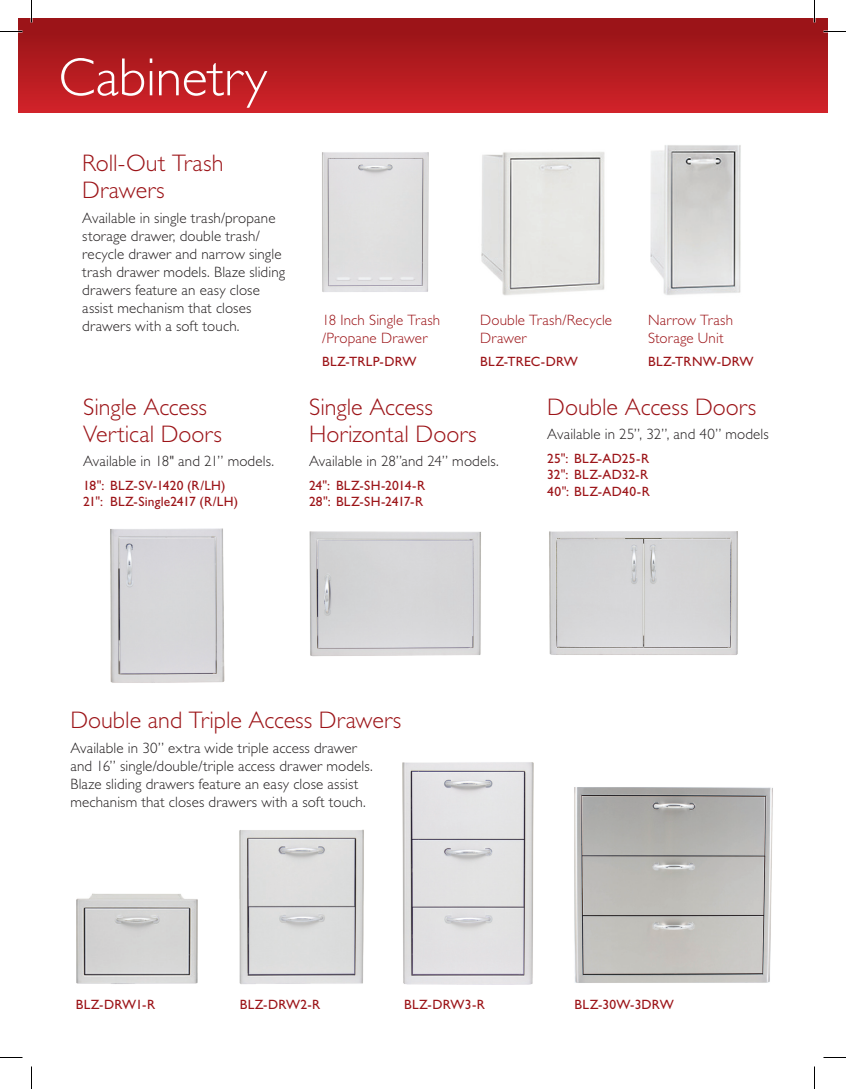
<style>
.page{position:relative;width:846px;height:1089px;background:#fff}
.page>*{position:absolute;margin:0;border:0;box-sizing:border-box;transform-origin:0 0}
.t1{font:300 54px "Gill Sans Std";color:#fff}
.t2{font:300 24px/27px "Gill Sans Std";color:#9c1418}
.t3{font:300 15px/18px "Gill Sans Std";letter-spacing:.01em;color:#231f20}
.t4{font:300 15px/18px "Gill Sans Std";letter-spacing:.01em;color:#9c1418}
.t5{font:13.5px/16.5px "Gill Sans Std";letter-spacing:.015em;color:#9c1418}
</style>
<div class="page">
<div style="left:18px;top:18px;width:810px;height:94px;background:linear-gradient(to bottom,#941316,#cf2229)"></div>
<img style="left:239px;top:829px;width:125px;height:155px">
<img style="left:76px;top:893px;width:122px;height:91px">
<img style="left:574px;top:787px;width:199px;height:196px">
<img style="left:650px;top:145px;width:91px;height:150px">
<img style="left:481px;top:152px;width:124px;height:144px">
<img style="left:402px;top:762px;width:132px;height:223px">
<img style="left:549px;top:531px;width:189px;height:124px">
<img style="left:322px;top:152px;width:107px;height:140px">
<img style="left:110px;top:528px;width:115px;height:155px">
<img style="left:309px;top:531px;width:172px;height:126px">
<svg style="left:0;top:31px;width:22px;height:1px"></svg>
<svg style="left:824px;top:31px;width:22px;height:1px"></svg>
<svg style="left:0;top:1057px;width:22px;height:1px"></svg>
<svg style="left:824px;top:1057px;width:22px;height:1px"></svg>
<svg style="left:31px;top:0;width:1px;height:22px"></svg>
<svg style="left:31px;top:1066px;width:1px;height:23px"></svg>
<svg style="left:814px;top:0;width:1px;height:22px"></svg>
<svg style="left:814px;top:1066px;width:1px;height:23px"></svg>
<h1 class="t1" style="left:58px;top:47px;width:210px">Cabinetry</h1>
<h2 class="t2" style="left:82px;top:150px;width:143px">Roll-Out Trash<br>Drawers</h2>
<p class="t3" style="left:82px;top:209px;width:204px">Available in single trash/propane storage drawer, double trash/ recycle drawer and narrow single trash drawer models. Blaze sliding drawers feature an easy close assist mechanism that closes drawers with a soft touch.</p>
<h2 class="t2" style="left:83px;top:393px;width:140px">Single Access<br>Vertical Doors</h2>
<p class="t3" style="left:83px;top:453px;width:193px">Available in 18" and 21” models.</p>
<p class="t5" style="left:83px;top:477px;width:156px">18": BLZ-SV-1420 (R/LH)<br>21": BLZ-Single2417 (R/LH)</p>
<p class="t4" style="left:322px;top:311px;width:120px">18 Inch Single Trash /Propane Drawer</p>
<p class="t5" style="left:322px;top:353px;width:96px">BLZ-TRLP-DRW</p>
<p class="t4" style="left:480px;top:311px;width:133px">Double Trash/Recycle<br>Drawer</p>
<p class="t5" style="left:480px;top:353px;width:99px">BLZ-TREC-DRW</p>
<p class="t4" style="left:648px;top:311px;width:86px">Narrow Trash<br>Storage Unit</p>
<p class="t5" style="left:648px;top:353px;width:107px">BLZ-TRNW-DRW</p>
<h2 class="t2" style="left:309px;top:393px;width:169px">Single Access<br>Horizontal Doors</h2>
<p class="t3" style="left:309px;top:453px;width:191px">Available in 28”and 24” models.</p>
<p class="t5" style="left:309px;top:477px;width:118px">24": BLZ-SH-2014-R<br>28": BLZ-SH-2417-R</p>
<h2 class="t2" style="left:547px;top:393px;width:210px">Double Access Doors</h2>
<p class="t3" style="left:547px;top:426px;width:223px">Available in 25”, 32”, and 40” models</p>
<p class="t5" style="left:547px;top:450px;width:104px">25": BLZ-AD25-R<br>32": BLZ-AD32-R<br>40": BLZ-AD40-R</p>
<h2 class="t2" style="left:70px;top:707px;width:332px">Double and Triple Access Drawers</h2>
<p class="t3" style="left:70px;top:739px;width:304px">Available in 30” extra wide triple access drawer and 16” single/double/triple access drawer models.<br>Blaze sliding drawers feature an easy close assist mechanism that closes drawers with a soft touch.</p>
<p class="t5" style="left:76px;top:996px;width:81px">BLZ-DRW1-R</p>
<p class="t5" style="left:240px;top:996px;width:82px">BLZ-DRW2-R</p>
<p class="t5" style="left:404px;top:996px;width:82px">BLZ-DRW3-R</p>
<p class="t5" style="left:575px;top:996px;width:101px">BLZ-30W-3DRW</p>
</div>
